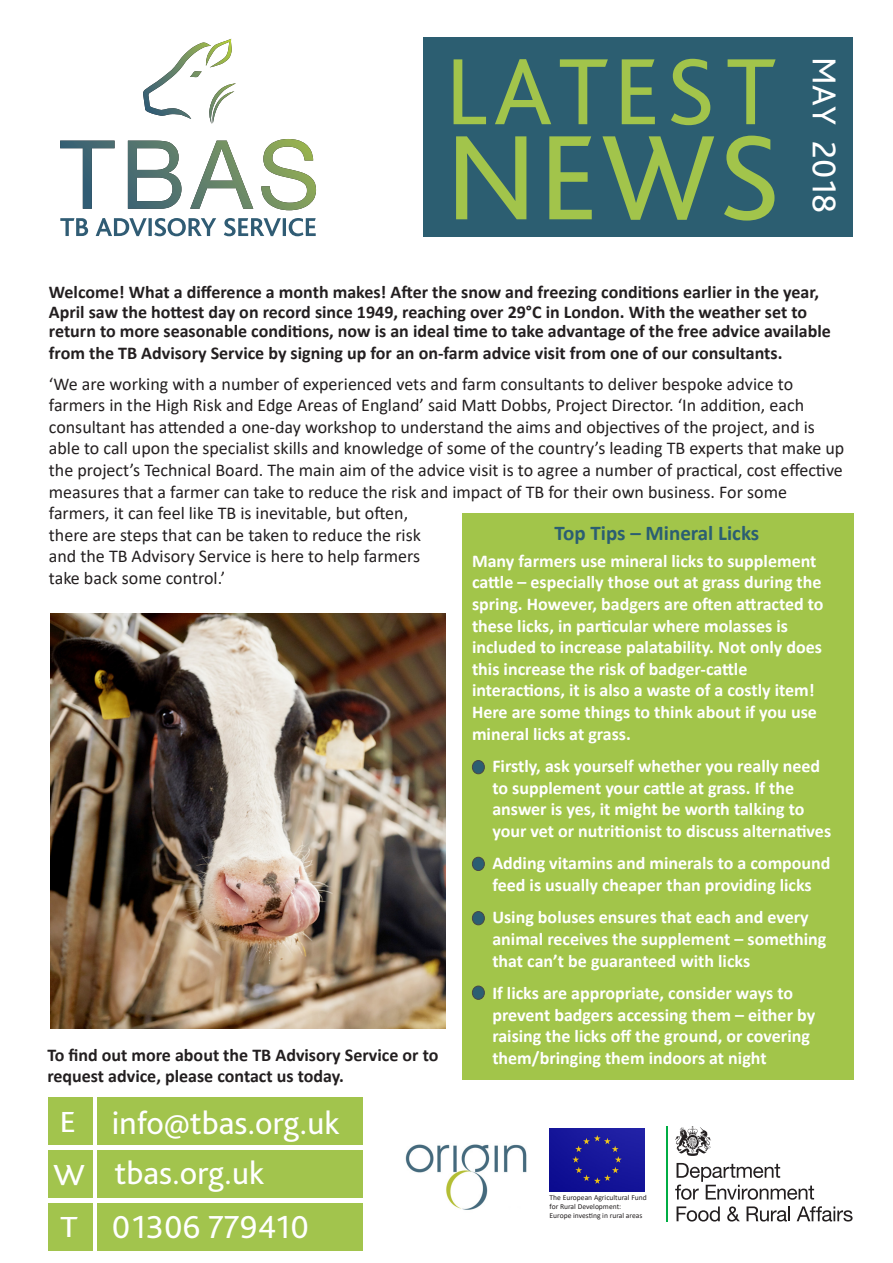
<style>
.page{position:relative;width:893px;height:1263px;background:#fff}
.page>*{position:absolute;margin:0;border:0;box-sizing:border-box;transform-origin:0 0}
.t1{font:125.85px "Bliss Pro";color:#a2c44b}
.t2{font:98.4px "Bliss Pro";letter-spacing:.055em;color:#a2c44b}
.t3{font:34.5px "Bliss Pro";letter-spacing:.015em;color:#fff}
.t4{font:33.3px "Bliss Pro";color:#fff}
.t5{font:30.45px "Bliss Pro";color:#fff;scale:1.15 1}
.t6{font:700 21px "Calibri";color:#2b5e72}
.t7{font:700 18px/21.6px "Calibri";color:#fff}
.t8{font:18px/21.6px "Calibri";color:#231f20}
.t9{font:700 18px/19.5px "Calibri";color:#231f20}
.t10{font:7.65px/9.1px "Calibri";color:#231f20}
</style>
<div class="page">
<div style="left:423px;top:37px;width:430px;height:199px;background:#2c5e71"></div>
<svg style="left:60px;top:139px;width:256px;height:71px"></svg>
<svg style="left:60px;top:218px;width:256px;height:18px"></svg>
<svg style="left:143px;top:39px;width:93px;height:85px"></svg>
<img style="left:50px;top:614px;width:395px;height:414px">
<div style="left:462px;top:513px;width:391px;height:567px;background:#a2c54a"></div>
<img style="left:549px;top:1128px;width:96px;height:64px">
<hr style="left:666px;top:1126px;width:2px;height:95px;background:#00ad44">
<svg style="left:675px;top:1163px;width:139px;height:37px"></svg>
<svg style="left:677px;top:1206px;width:43px;height:15px"></svg>
<svg style="left:727px;top:1206px;width:13px;height:15px"></svg>
<svg style="left:746px;top:1206px;width:44px;height:15px"></svg>
<svg style="left:797px;top:1206px;width:56px;height:15px"></svg>
<svg style="left:675px;top:1126px;width:36px;height:30px"></svg>
<img style="left:405px;top:1144px;width:122px;height:66px">
<div style="left:97px;top:1150px;width:266px;height:48px;background:#a2c44d"></div>
<div style="left:48px;top:1150px;width:45px;height:48px;background:#a2c44d"></div>
<div style="left:98px;top:1203px;width:265px;height:48px;background:#a2c44d"></div>
<div style="left:48px;top:1203px;width:45px;height:48px;background:#a2c44d"></div>
<div style="left:98px;top:1097px;width:265px;height:48px;background:#a2c44d"></div>
<div style="left:48px;top:1097px;width:45px;height:48px;background:#a2c44d"></div>
<div style="left:472px;top:760px;width:12px;height:14px;background:#2b5e72;border-radius:50%"></div>
<div style="left:472px;top:760px;width:13px;height:14px;border:1px solid #464748;border-radius:50%"></div>
<div style="left:472px;top:857px;width:12px;height:13px;background:#2b5e72;border-radius:50%"></div>
<div style="left:472px;top:857px;width:13px;height:14px;border:1px solid #464748;border-radius:50%"></div>
<div style="left:472px;top:911px;width:12px;height:14px;background:#2b5e72;border-radius:50%"></div>
<div style="left:472px;top:911px;width:13px;height:14px;border:1px solid #464748;border-radius:50%"></div>
<div style="left:472px;top:986px;width:12px;height:13px;background:#2b5e72;border-radius:50%"></div>
<div style="left:472px;top:986px;width:13px;height:14px;border:1px solid #464748;border-radius:50%"></div>
<p class="t2" style="left:445px;top:30px;width:332px">LATEST</p>
<p class="t1" style="left:445px;top:99px;width:337px">NEWS</p>
<p class="t3" style="left:846px;top:57px;width:158px;rotate:90deg">MAY 2018</p>
<p class="t9" style="left:49px;top:282px;width:783px">Welcome! What a difference a month makes! After the snow and freezing conditions earlier in the year,<br>April saw the hottest day on record since 1949, reaching over 29°C in London. With the weather set to return to more seasonable conditions, now is an ideal time to take advantage of the free advice available</p>
<p class="t9" style="left:49px;top:343px;width:735px">from the TB Advisory Service by signing up for an on-farm advice visit from one of our consultants.</p>
<p class="t8" style="left:49px;top:372px;width:746px">‘We are working with a number of experienced vets and farm consultants to deliver bespoke advice to</p>
<p class="t8" style="left:49px;top:394px;width:797px">farmers in the High Risk and Edge Areas of England’ said Matt Dobbs, Project Director. ‘In addition, each consultant has attended a one-day workshop to understand the aims and objectives of the project, and is able to call upon the specialist skills and knowledge of some of the country’s leading TB experts that make up the project’s Technical Board. The main aim of the advice visit is to agree a number of practical, cost effective measures that a farmer can take to reduce the risk and impact of TB for their own business. For some</p>
<p class="t8" style="left:49px;top:502px;width:374px">farmers, it can feel like TB is inevitable, but often, there are steps that can be taken to reduce the risk and the TB Advisory Service is here to help farmers take back some control.’</p>
<p class="t6" style="left:555px;top:518px;width:206px">Top Tips – Mineral Licks</p>
<p class="t7" style="left:472px;top:550px;width:346px">Many farmers use mineral licks to supplement</p>
<p class="t7" style="left:472px;top:571px;width:353px;text-align:justify">cattle – especially those out at grass during the spring. However, badgers are often attracted to these licks, in particular where molasses is</p>
<p class="t7" style="left:472px;top:636px;width:351px">included to increase palatability. Not only does this increase the risk of badger-cattle</p>
<p class="t7" style="left:472px;top:679px;width:346px;text-align:justify">interactions, it is also a waste of a costly item!<br>Here are some things to think about if you use mineral licks at grass.</p>
<p class="t7" style="left:492px;top:755px;width:329px">Firstly, ask yourself whether you really need to supplement your cattle at grass. If the</p>
<p class="t7" style="left:492px;top:798px;width:340px">answer is yes, it might be worth talking to your vet or nutritionist to discuss alternatives</p>
<p class="t7" style="left:492px;top:852px;width:340px">Adding vitamins and minerals to a compound feed is usually cheaper than providing licks</p>
<p class="t7" style="left:492px;top:906px;width:336px">Using boluses ensures that each and every animal receives the supplement – something that can’t be guaranteed with licks</p>
<p class="t7" style="left:492px;top:982px;width:302px">If licks are appropriate, consider ways to</p>
<p class="t7" style="left:492px;top:1003px;width:324px">prevent badgers accessing them – either by raising the licks off the ground, or covering</p>
<p class="t9" style="left:47px;top:1045px;width:393px">To find out more about the TB Advisory Service or to</p>
<p class="t7" style="left:492px;top:1047px;width:276px">them/bringing them indoors at night</p>
<p class="t9" style="left:47px;top:1066px;width:298px">request advice, please contact us today.</p>
<p class="t5" style="left:59px;top:1103px;width:16px">E</p>
<p class="t4" style="left:112px;top:1102px;width:229px">info@tbas.org.uk</p>
<p class="t5" style="left:53px;top:1156px;width:29px">W</p>
<p class="t4" style="left:114px;top:1152px;width:152px">tbas.org.uk</p>
<p class="t5" style="left:60px;top:1208px;width:17px">T</p>
<p class="t4" style="left:112px;top:1207px;width:198px">01306 779410</p>
<p class="t10" style="left:549px;top:1193px;width:99px">The European Agricultural Fund for Rural Development:</p>
<p class="t10" style="left:549px;top:1211px;width:94px">Europe investing in rural areas</p>
</div>
